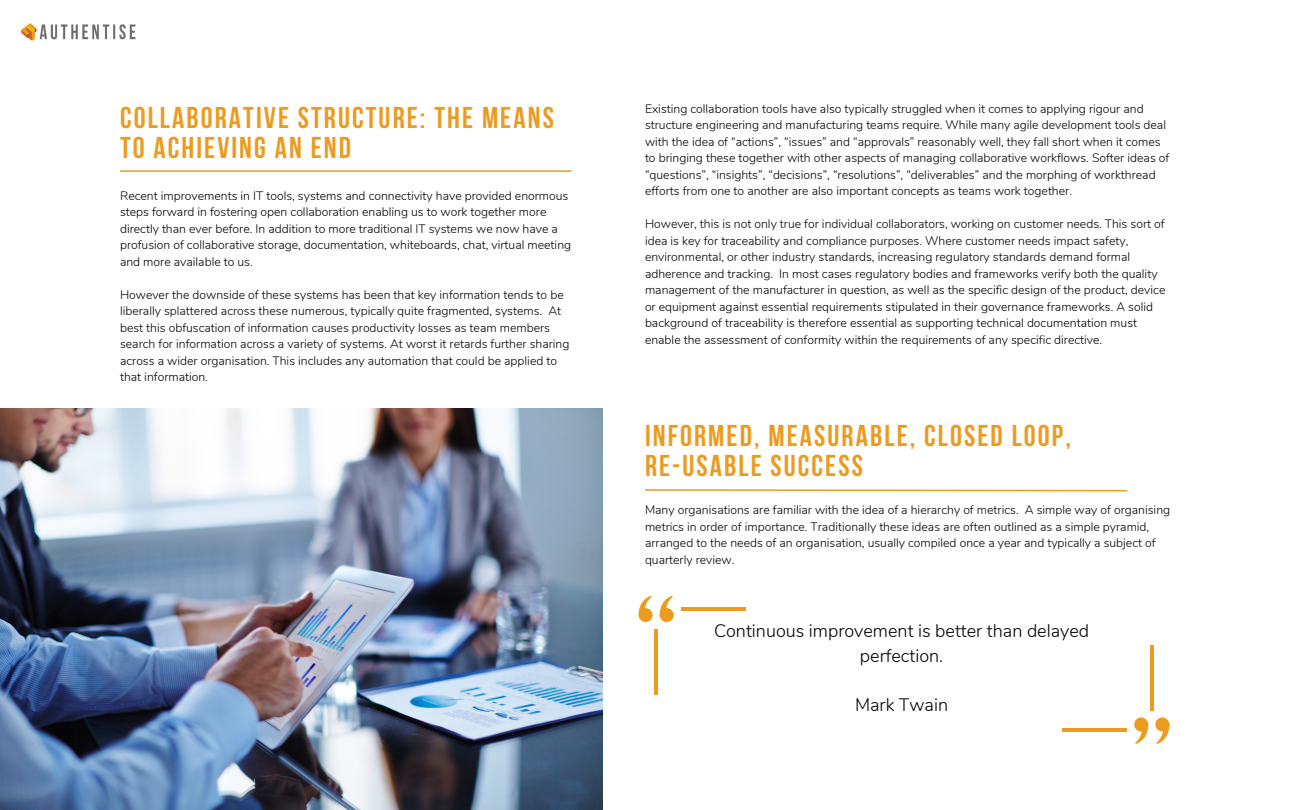
<style>
.page{position:relative;width:1290px;height:810px;background:#fff}
.page>*{position:absolute;margin:0;border:0;box-sizing:border-box;transform-origin:0 0}
.t1{font:700 30px/30px "Bebas Neue";letter-spacing:.07em;color:#ec9b21}
.t2{font:300 18px/24.8px "Nunito";color:#000;text-align:center}
.t3{font:300 12.2px/16.5px "Nunito";color:#000}
</style>
<div class="page">
<hr style="left:120px;top:170px;width:452px;height:2px;background:#ec9b21">
<img style="left:0;top:409px;width:602px;height:401px">
<svg style="left:645px;top:489px;width:483px;height:3px"></svg>
<div style="left:660px;top:608px;width:14px;height:14px;background:#ec9b21;border-radius:50%"></div>
<svg style="left:659px;top:596px;width:14px;height:24px"></svg>
<div style="left:639px;top:608px;width:14px;height:14px;background:#ec9b21;border-radius:50%"></div>
<svg style="left:638px;top:596px;width:14px;height:24px"></svg>
<hr style="left:655px;top:630px;width:3px;height:65px;background:#ec9b21">
<hr style="left:681px;top:608px;width:65px;height:3px;background:#ec9b21">
<div style="left:1134px;top:718px;width:14px;height:14px;background:#ec9b21;border-radius:50%"></div>
<svg style="left:1135px;top:720px;width:14px;height:24px"></svg>
<div style="left:1155px;top:718px;width:14px;height:14px;background:#ec9b21;border-radius:50%"></div>
<svg style="left:1156px;top:720px;width:14px;height:24px"></svg>
<hr style="left:1150px;top:645px;width:3px;height:65px;background:#ec9b21">
<hr style="left:1062px;top:729px;width:65px;height:3px;background:#ec9b21">
<img style="left:21px;top:24px;width:115px;height:16px">
<p class="t1" style="left:120px;top:105px;width:435px">COLLABORATIVE STRUCTURE: THE MEANS<br>TO ACHIEVING AN END</p>
<p class="t3" style="left:120px;top:188px;width:453px">Recent improvements in IT tools, systems and connectivity have provided enormous steps forward in fostering open collaboration enabling us to work together more directly than ever before. In addition to more traditional IT systems we now have a profusion of collaborative storage, documentation, whiteboards, chat, virtual meeting and more available to us.</p>
<p class="t3" style="left:120px;top:287px;width:451px">However the downside of these systems has been that key information tends to be liberally splattered across these numerous, typically quite fragmented, systems. At best this obfuscation of information causes productivity losses as team members search for information across a variety of systems. At worst it retards further sharing across a wider organisation. This includes any automation that could be applied to that information.</p>
<p class="t3" style="left:645px;top:101px;width:526px">Existing collaboration tools have also typically struggled when it comes to applying rigour and structure engineering and manufacturing teams require. While many agile development tools deal with the idea of “actions”, “issues” and “approvals” reasonably well, they fall short when it comes to bringing these together with other aspects of managing collaborative workflows. Softer ideas of “questions”, “insights”, “decisions”, “resolutions”, “deliverables” and the morphing of workthread efforts from one to another are also important concepts as teams work together.</p>
<p class="t3" style="left:645px;top:216px;width:522px">However, this is not only true for individual collaborators, working on customer needs. This sort of idea is key for traceability and compliance purposes. Where customer needs impact safety, environmental, or other industry standards, increasing regulatory standards demand formal adherence and tracking. In most cases regulatory bodies and frameworks verify both the quality management of the manufacturer in question, as well as the specific design of the product, device or equipment against essential requirements stipulated in their governance frameworks. A solid background of traceability is therefore essential as supporting technical documentation must enable the assessment of conformity within the requirements of any specific directive.</p>
<p class="t1" style="left:645px;top:423px;width:427px">INFORMED, MEASURABLE, CLOSED LOOP,<br>RE-USABLE SUCCESS</p>
<p class="t3" style="left:645px;top:502px;width:527px">Many organisations are familiar with the idea of a hierarchy of metrics. A simple way of organising metrics in order of importance. Traditionally these ideas are often outlined as a simple pyramid, arranged to the needs of an organisation, usually compiled once a year and typically a subject of quarterly review.</p>
<p class="t2" style="left:714px;top:619px;width:377px">Continuous improvement is better than delayed perfection.</p>
<p class="t2" style="left:855px;top:693px;width:95px">Mark Twain</p>
</div>
